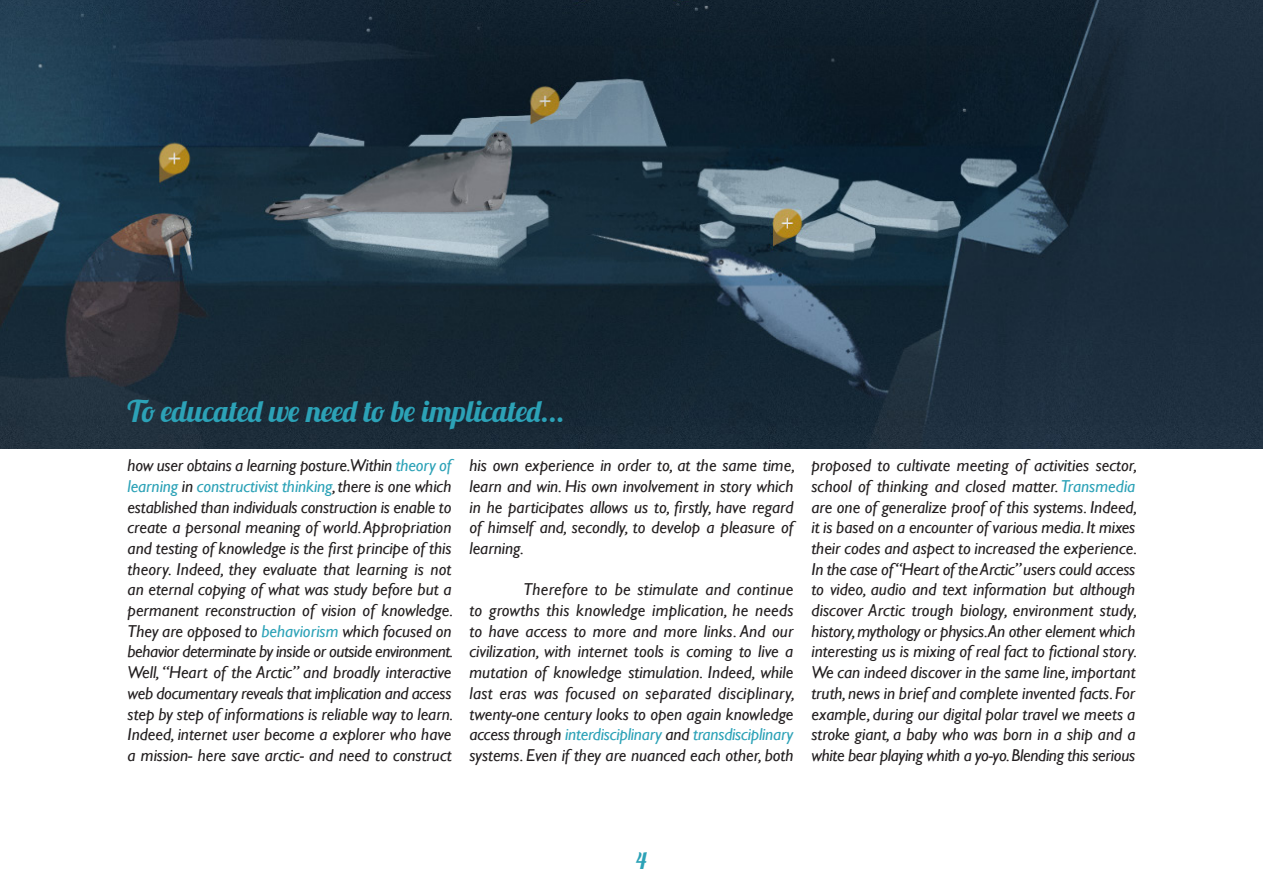
<style>
.page{position:relative;width:1263px;height:893px;background:#fff}
.page>*{position:absolute;margin:0;border:0;box-sizing:border-box;transform-origin:0 0}
.t1{font:30px "Lobster 1.3";color:#2ca2b7}
.t2{font:22.5px "Lobster 1.3";color:#2ca2b7}
.t3{font:italic 17.25px/20.7px "Gill Sans";color:#231f20;text-align:justify}
.s1{color:#2ca2b7}
</style>
<div class="page">
<img style="left:0;top:0;width:1263px;height:448px">
<p class="t1" style="left:128px;top:392px;width:439px">To educated we need to be implicated...</p>
<p class="t3" style="left:128px;top:455px;width:327px">how user obtains a learning posture.Within <span class="s1">theory of learning</span> in <span class="s1">constructivist thinking</span>, there is one which established than individuals construction is enable to create a personal meaning of world. Appropriation and testing of knowledge is the first principe of this theory. Indeed, they evaluate that learning is not an eternal copying of what was study before but a permanent reconstruction of vision of knowledge.<br>They are opposed to <span class="s1">behaviorism</span> which focused on behavior determinate by inside or outside environment.<br>Well, “Heart of the Arctic” and broadly interactive web documentary reveals that implication and access step by step of informations is reliable way to learn.<br>Indeed, internet user become a explorer who have a mission- here save arctic- and need to construct</p>
<p class="t3" style="left:469px;top:455px;width:327px">his own experience in order to, at the same time, learn and win. His own involvement in story which in he participates allows us to, firstly, have regard of himself and, secondly, to develop a pleasure of learning.</p>
<p class="t3" style="left:469px;top:579px;width:327px;text-indent:54px">Therefore to be stimulate and continue to growths this knowledge implication, he needs to have access to more and more links. And our civilization, with internet tools is coming to live a mutation of knowledge stimulation. Indeed, while last eras was focused on separated disciplinary, twenty-one century looks to open again knowledge access through <span class="s1">interdisciplinary</span> and <span class="s1">transdisciplinary </span>systems. Even if they are nuanced each other, both</p>
<p class="t3" style="left:811px;top:455px;width:327px">proposed to cultivate meeting of activities sector, school of thinking and closed matter. <span class="s1">Transmedia </span>are one of generalize proof of this systems. Indeed, it is based on a encounter of various media. It mixes their codes and aspect to increased the experience.<br>In the case of “Heart of the Arctic” users could access to video, audio and text information but although discover Arctic trough biology, environment study, history, mythology or physics.An other element which interesting us is mixing of real fact to fictional story.<br>We can indeed discover in the same line, important truth, news in brief and complete invented facts. For example, during our digital polar travel we meets a stroke giant, a baby who was born in a ship and a white bear playing whith a yo-yo. Blending this serious</p>
<h2 class="t2" style="left:636px;top:847px;width:12px">4</h2>
</div>
